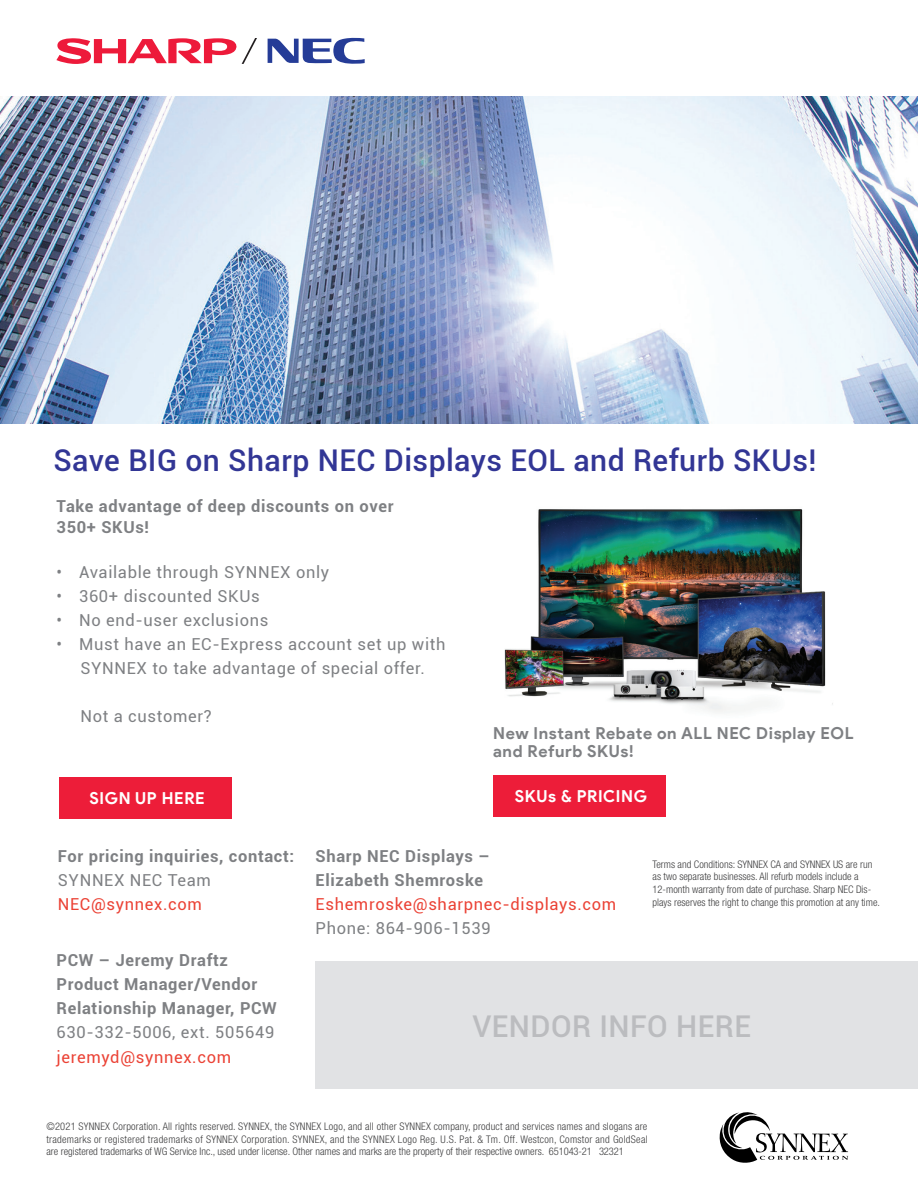
<style>
.page{position:relative;width:918px;height:1188px;background:#fff}
.page>*{position:absolute;margin:0;border:0;box-sizing:border-box;transform-origin:0 0}
.t1{font:500 30px "Roboto";letter-spacing:.015em;color:#323695}
.t2{font:500 30px "Roboto";letter-spacing:.015em;color:#bbbcbf}
.t3{font:16.5px/24px "Roboto";letter-spacing:.04em;color:#7e8083;text-align:center}
.t4{font:700 16.5px/24px "Roboto";letter-spacing:.04em;color:#7e8083}
.t5{font:16.5px "Roboto";letter-spacing:.04em;color:#eb4235}
.t6{font:700 16.5px/18px "Product Sans";letter-spacing:.04em;color:#7e8083}
.t7{font:700 16.5px "Product Sans";letter-spacing:.04em;color:#fff}
.t8{font:300 condensed 10.5px/12.6px "Helvetica Neue LT Std";color:#3e3e3f;text-align:justify}
</style>
<div class="page">
<div style="left:316px;top:961px;width:602px;height:128px;background:#e1e2e4"></div>
<svg style="left:720px;top:1112px;width:128px;height:51px"></svg>
<img style="left:0;top:96px;width:918px;height:327px">
<svg style="left:268px;top:38px;width:97px;height:26px"></svg>
<svg style="left:56px;top:38px;width:201px;height:26px"></svg>
<img style="left:504px;top:509px;width:329px;height:204px">
<div style="left:59px;top:777px;width:173px;height:42px;background:#ed1d39"></div>
<div style="left:493px;top:775px;width:173px;height:42px;background:#ed1d39"></div>
<h1 class="t1" style="left:53px;top:439px;width:765px">Save BIG on Sharp NEC Displays EOL and Refurb SKUs!</h1>
<h2 class="t4" style="left:57px;top:495px;width:338px;line-height:21px">Take advantage of deep discounts on over<br>350+ SKUs!</h2>
<h2 class="t3" style="left:57px;top:560px;width:274px">• Available through SYNNEX only</h2>
<h2 class="t3" style="left:57px;top:584px;width:205px">• 360+ discounted SKUs</h2>
<h2 class="t3" style="left:57px;top:608px;width:213px">• No end-user exclusions</h2>
<h2 class="t3" style="left:57px;top:632px;width:390px">• Must have an EC-Express account set up with<br>SYNNEX to take advantage of special offer.</h2>
<h2 class="t3" style="left:80px;top:704px;width:133px">Not a customer?</h2>
<h2 class="t6" style="left:493px;top:725px;width:362px">New Instant Rebate on ALL NEC Display EOL and Refurb SKUs!</h2>
<h2 class="t7" style="left:89px;top:788px;width:117px">SIGN UP HERE</h2>
<h2 class="t7" style="left:515px;top:786px;width:134px">SKUs &amp; PRICING</h2>
<h2 class="t4" style="left:58px;top:844px;width:238px">For pricing inquiries, contact:</h2>
<h2 class="t3" style="left:58px;top:868px;width:155px">SYNNEX NEC Team</h2>
<h2 class="t5" style="left:58px;top:893px;width:145px">NEC@synnex.com</h2>
<h2 class="t4" style="left:57px;top:948px;width:222px">PCW – Jeremy Draftz<br>Product Manager/Vendor<br>Relationship Manager, PCW</h2>
<h2 class="t3" style="left:57px;top:1020px;width:219px">630-332-5006, ext. 505649</h2>
<h2 class="t5" style="left:57px;top:1045px;width:176px">jeremyd@synnex.com</h2>
<h2 class="t4" style="left:316px;top:844px;width:176px">Sharp NEC Displays –<br>Elizabeth Shemroske</h2>
<h2 class="t5" style="left:316px;top:893px;width:302px">Eshemroske@sharpnec-displays.com</h2>
<h2 class="t3" style="left:316px;top:916px;width:177px">Phone: 864-906-1539</h2>
<p class="t8" style="left:653px;top:858px;width:229px;text-align:left">Terms and Conditions: SYNNEX CA and SYNNEX US are run as two separate businesses. All refurb models include a 12-month warranty from date of purchase. Sharp NEC Dis&shy;plays reserves the right to change this promotion at any time.</p>
<h1 class="t2" style="left:472px;top:1005px;width:280px">VENDOR INFO HERE</h1>
<p class="t8" style="left:46px;top:1120px;width:603px">©2021 SYNNEX Corporation. All rights reserved. SYNNEX, the SYNNEX Logo, and all other SYNNEX company, product and services names and slogans are trademarks or registered trademarks of SYNNEX Corporation. SYNNEX, and the SYNNEX Logo Reg. U.S. Pat. &amp; Tm. Off. Westcon, Comstor and GoldSeal are registered trademarks of WG Service Inc., used under license. Other names and marks are the property of their respective owners. 651043-21 32321</p>
</div>
